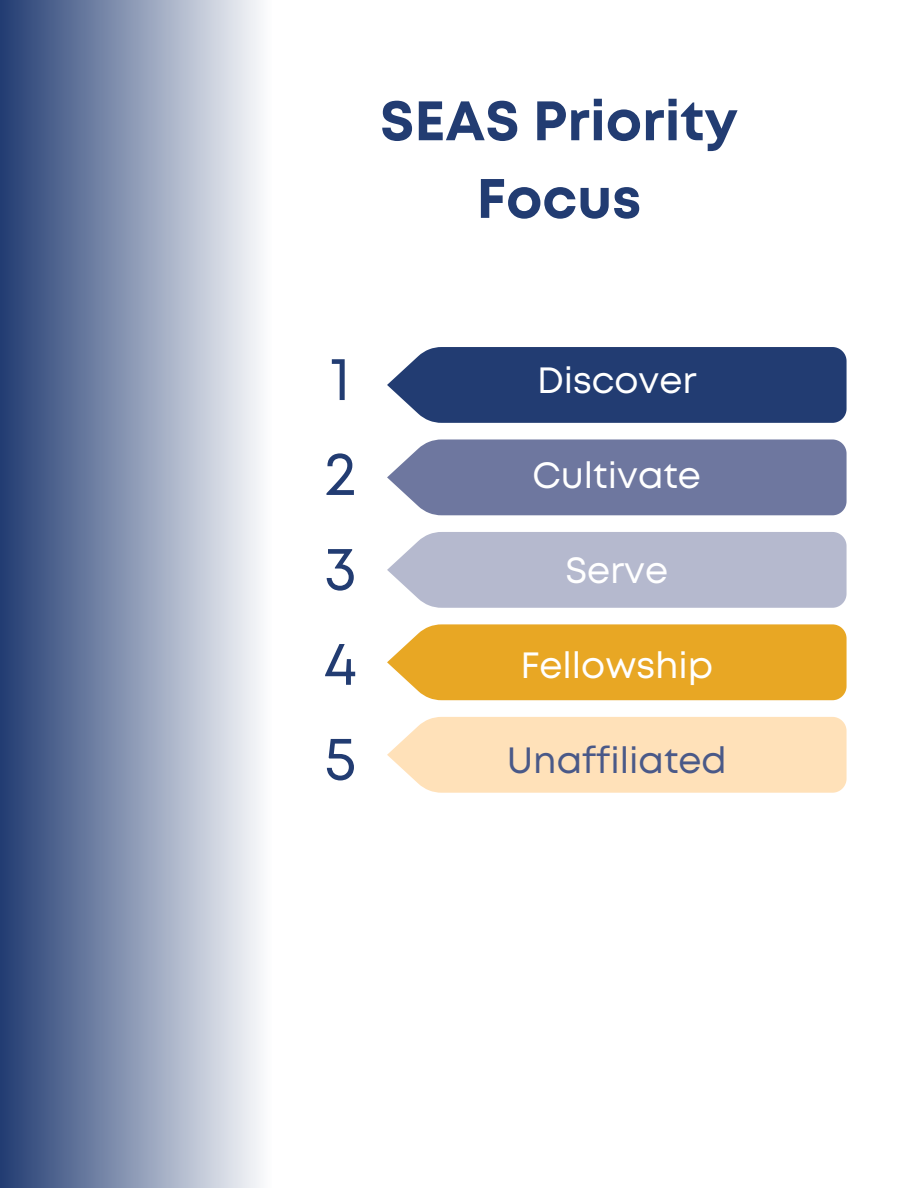
<style>
.page{position:relative;width:918px;height:1188px;background:#fff}
.page>*{position:absolute;margin:0;border:0;box-sizing:border-box;transform-origin:0 0}
.t1{font:61.35px "Mont";color:#223c72}
.t2{font:700 55.5px/77.7px "Mont";color:#223c72;text-align:center}
.t3{font:36.45px "Mont";color:#fff}
.t4{font:36.45px "Mont";color:#4a5988}
</style>
<div class="page">
<div style="left:0;top:0;width:271px;height:1188px;background:linear-gradient(to right,#213c72,#fdfdfe)"></div>
<div style="left:387px;top:347px;width:459px;height:76px;background:#223c72"></div>
<div style="left:387px;top:532px;width:459px;height:76px;background:#b5b9ce"></div>
<div style="left:387px;top:439px;width:459px;height:76px;background:#6e779f"></div>
<div style="left:387px;top:717px;width:459px;height:76px;background:#ffe1b9"></div>
<div style="left:387px;top:624px;width:459px;height:76px;background:#e8a724"></div>
<h1 class="t2" style="left:380px;top:86px;width:359px">SEAS Priority<br>Focus</h1>
<p class="t1" style="left:330px;top:356px;width:22px">1</p>
<p class="t1" style="left:324px;top:450px;width:34px">2</p>
<p class="t1" style="left:324px;top:545px;width:34px">3</p>
<p class="t1" style="left:324px;top:640px;width:35px">4</p>
<p class="t1" style="left:324px;top:735px;width:34px">5</p>
<p class="t3" style="left:537px;top:367px;width:161px">Discover</p>
<p class="t3" style="left:533px;top:462px;width:170px">Cultivate</p>
<p class="t3" style="left:565px;top:557px;width:104px">Serve</p>
<p class="t3" style="left:520px;top:652px;width:194px">Fellowship</p>
<p class="t4" style="left:507px;top:747px;width:222px">Unaffiliated</p>
</div>
